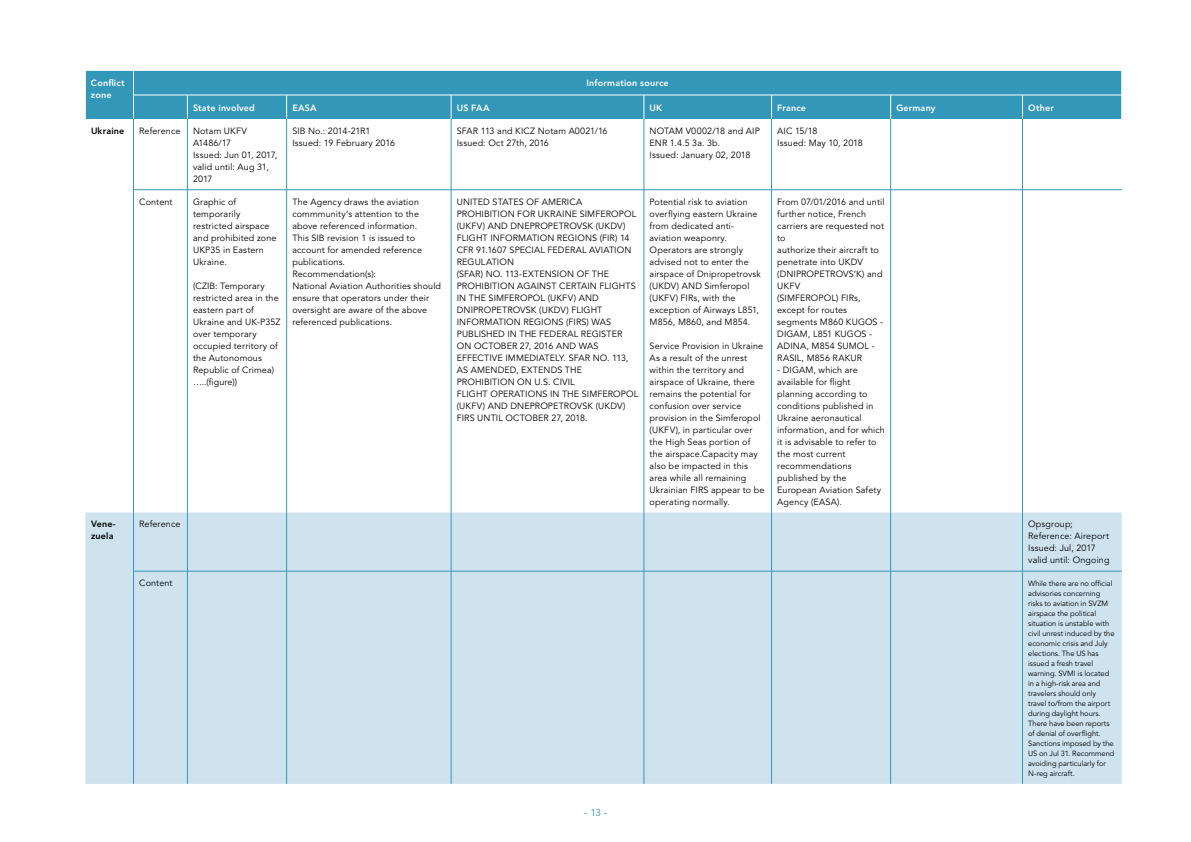
<style>
.page{position:relative;width:1191px;height:842px;background:#fff}
.page>*{position:absolute;margin:0;border:0;box-sizing:border-box;transform-origin:0 0}
.t1{font:10px "Avenir LT Std";color:#3397b9}
.t2{font:9px/12px "Avenir LT Std";letter-spacing:.015em;color:#000}
.t3{font:800 9px/12px "Avenir LT Std";letter-spacing:.02em;color:#fff}
.t4{font:800 9px/12px "Avenir LT Std";letter-spacing:.02em;color:#000}
.t5{font:7.5px/10px "Avenir LT Std";letter-spacing:-.005em;color:#000}
</style>
<div class="page">
<div style="left:86px;top:71px;width:1035px;height:48px;background:#3397b9"></div>
<svg style="left:134px;top:119px;width:987px;height:393px"></svg>
<div style="left:85px;top:512px;width:1036px;height:272px;background:#cfe3ee"></div>
<div style="left:134px;top:572px;width:987px;height:212px;background:#cfe3ee"></div>
<svg style="left:85px;top:71px;width:1px;height:48px"></svg>
<svg style="left:133px;top:71px;width:1px;height:48px"></svg>
<svg style="left:187px;top:96px;width:1px;height:23px"></svg>
<svg style="left:286px;top:96px;width:1px;height:23px"></svg>
<svg style="left:451px;top:96px;width:1px;height:23px"></svg>
<svg style="left:643px;top:96px;width:1px;height:23px"></svg>
<svg style="left:771px;top:96px;width:1px;height:23px"></svg>
<svg style="left:890px;top:96px;width:1px;height:23px"></svg>
<svg style="left:1022px;top:96px;width:1px;height:23px"></svg>
<svg style="left:1121px;top:71px;width:1px;height:48px"></svg>
<hr style="left:187px;top:512px;width:1px;height:59px;background:#3397b9">
<hr style="left:286px;top:512px;width:1px;height:59px;background:#3397b9">
<hr style="left:451px;top:512px;width:1px;height:59px;background:#3397b9">
<hr style="left:644px;top:512px;width:1px;height:59px;background:#3397b9">
<hr style="left:771px;top:512px;width:1px;height:59px;background:#3397b9">
<hr style="left:890px;top:512px;width:1px;height:59px;background:#3397b9">
<hr style="left:1022px;top:512px;width:1px;height:59px;background:#3397b9">
<hr style="left:133px;top:95px;width:54px;height:1px;background:#fff">
<hr style="left:187px;top:95px;width:100px;height:1px;background:#fff">
<hr style="left:287px;top:95px;width:164px;height:1px;background:#fff">
<hr style="left:451px;top:95px;width:193px;height:1px;background:#fff">
<hr style="left:644px;top:95px;width:127px;height:1px;background:#fff">
<hr style="left:771px;top:95px;width:119px;height:1px;background:#fff">
<hr style="left:890px;top:95px;width:132px;height:1px;background:#fff">
<hr style="left:1022px;top:95px;width:100px;height:1px;background:#fff">
<hr style="left:133px;top:119px;width:1px;height:71px;background:#3397b9">
<hr style="left:187px;top:119px;width:1px;height:71px;background:#3397b9">
<hr style="left:286px;top:119px;width:1px;height:71px;background:#3397b9">
<hr style="left:451px;top:119px;width:1px;height:71px;background:#3397b9">
<hr style="left:644px;top:119px;width:1px;height:71px;background:#3397b9">
<hr style="left:771px;top:119px;width:1px;height:71px;background:#3397b9">
<hr style="left:890px;top:119px;width:1px;height:71px;background:#3397b9">
<hr style="left:1022px;top:119px;width:1px;height:71px;background:#3397b9">
<hr style="left:133px;top:190px;width:1px;height:322px;background:#3397b9">
<hr style="left:187px;top:190px;width:1px;height:322px;background:#3397b9">
<hr style="left:286px;top:190px;width:1px;height:322px;background:#3397b9">
<hr style="left:451px;top:190px;width:1px;height:322px;background:#3397b9">
<hr style="left:644px;top:190px;width:1px;height:322px;background:#3397b9">
<hr style="left:771px;top:190px;width:1px;height:322px;background:#3397b9">
<hr style="left:890px;top:190px;width:1px;height:322px;background:#3397b9">
<hr style="left:1022px;top:190px;width:1px;height:322px;background:#3397b9">
<hr style="left:187px;top:571px;width:1px;height:213px;background:#3397b9">
<hr style="left:286px;top:571px;width:1px;height:213px;background:#3397b9">
<hr style="left:451px;top:571px;width:1px;height:213px;background:#3397b9">
<hr style="left:644px;top:571px;width:1px;height:213px;background:#3397b9">
<hr style="left:771px;top:571px;width:1px;height:213px;background:#3397b9">
<hr style="left:890px;top:571px;width:1px;height:213px;background:#3397b9">
<hr style="left:1022px;top:571px;width:1px;height:213px;background:#3397b9">
<hr style="left:133px;top:571px;width:54px;height:1px;background:#3397b9">
<hr style="left:187px;top:571px;width:100px;height:1px;background:#3397b9">
<hr style="left:287px;top:571px;width:164px;height:1px;background:#3397b9">
<hr style="left:451px;top:571px;width:193px;height:1px;background:#3397b9">
<hr style="left:644px;top:571px;width:127px;height:1px;background:#3397b9">
<hr style="left:771px;top:571px;width:119px;height:1px;background:#3397b9">
<hr style="left:890px;top:571px;width:132px;height:1px;background:#3397b9">
<hr style="left:1022px;top:571px;width:99px;height:1px;background:#3397b9">
<hr style="left:133px;top:190px;width:54px;height:1px;background:#3397b9">
<hr style="left:187px;top:190px;width:100px;height:1px;background:#3397b9">
<hr style="left:287px;top:190px;width:164px;height:1px;background:#3397b9">
<hr style="left:451px;top:190px;width:193px;height:1px;background:#3397b9">
<hr style="left:644px;top:190px;width:127px;height:1px;background:#3397b9">
<hr style="left:771px;top:190px;width:119px;height:1px;background:#3397b9">
<hr style="left:890px;top:190px;width:132px;height:1px;background:#3397b9">
<hr style="left:1022px;top:190px;width:99px;height:1px;background:#3397b9">
<hr style="left:133px;top:512px;width:1px;height:59px;background:#3397b9">
<hr style="left:133px;top:571px;width:1px;height:213px;background:#3397b9">
<p class="t3" style="left:91px;top:77px;width:35px">Conflict zone</p>
<p class="t3" style="left:586px;top:77px;width:84px">Information source</p>
<p class="t3" style="left:193px;top:101px;width:63px">State involved</p>
<p class="t3" style="left:292px;top:101px;width:26px">EASA</p>
<p class="t3" style="left:457px;top:101px;width:34px">US FAA</p>
<p class="t3" style="left:649px;top:101px;width:14px">UK</p>
<p class="t3" style="left:777px;top:101px;width:30px">France</p>
<p class="t3" style="left:896px;top:101px;width:41px">Germany</p>
<p class="t3" style="left:1028px;top:101px;width:27px">Other</p>
<p class="t4" style="left:91px;top:125px;width:35px">Ukraine</p>
<p class="t2" style="left:139px;top:125px;width:43px">Reference</p>
<p class="t2" style="left:193px;top:125px;width:86px">Notam UKFV<br>A1486/17<br>Issued: Jun 01, 2017, valid until: Aug 31,<br>2017</p>
<p class="t2" style="left:292px;top:125px;width:104px">SIB No.: 2014-21R1<br>Issued: 19 February 2016</p>
<p class="t2" style="left:457px;top:125px;width:152px">SFAR 113 and KICZ Notam A0021/16<br>Issued: Oct 27th, 2016</p>
<p class="t2" style="left:649px;top:125px;width:112px">NOTAM V0002/18 and AIP<br>ENR 1.4.5 3a. 3b.<br>Issued: January 02, 2018</p>
<p class="t2" style="left:777px;top:125px;width:87px">AIC 15/18<br>Issued: May 10, 2018</p>
<p class="t2" style="left:139px;top:196px;width:35px">Content</p>
<p class="t2" style="left:193px;top:196px;width:85px">Graphic of temporarily restricted airspace and prohibited zone<br>UKP35 in Eastern<br>Ukraine.</p>
<p class="t2" style="left:193px;top:280px;width:89px">(CZIB: Temporary restricted area in the eastern part of<br>Ukraine and UK-P35Z over temporary occupied territory of the Autonomous<br>Republic of Crimea) …..(figure))</p>
<p class="t2" style="left:777px;top:196px;width:109px">From 07/01/2016 and until further notice, French carriers are requested not to<br>authorize their aircraft to penetrate into UKDV (DNIPROPETROVS’K) and<br>UKFV<br>(SIMFEROPOL) FIRs, except for routes segments M860 KUGOS -<br>DIGAM, L851 KUGOS -<br>ADINA, M854 SUMOL -<br>RASIL, M856 RAKUR</p>
<p class="t2" style="left:777px;top:364px;width:109px">- DIGAM, which are available for flight planning according to conditions published in<br>Ukraine aeronautical information, and for which it is advisable to refer to the most current recommendations published by the<br>European Aviation Safety<br>Agency (EASA).</p>
<p class="t2" style="left:292px;top:196px;width:150px">The Agency draws the aviation commmunity’s attention to the above referenced information.<br>This SIB revision 1 is issued to account for amended reference publications.<br>Recommendation(s):<br>National Aviation Authorities should ensure that operators under their oversight are aware of the above referenced publications.</p>
<p class="t2" style="left:457px;top:196px;width:183px">UNITED STATES OF AMERICA<br>PROHIBITION FOR UKRAINE SIMFEROPOL (UKFV) AND DNEPROPETROVSK (UKDV)<br>FLIGHT INFORMATION REGIONS (FIR) 14<br>CFR 91.1607 SPECIAL FEDERAL AVIATION<br>REGULATION<br>(SFAR) NO. 113-EXTENSION OF THE<br>PROHIBITION AGAINST CERTAIN FLIGHTS<br>IN THE SIMFEROPOL (UKFV) AND<br>DNIPROPETROVSK (UKDV) FLIGHT<br>INFORMATION REGIONS (FIRS) WAS<br>PUBLISHED IN THE FEDERAL REGISTER<br>ON OCTOBER 27, 2016 AND WAS<br>EFFECTIVE IMMEDIATELY. SFAR NO. 113,<br>AS AMENDED, EXTENDS THE<br>PROHIBITION ON U.S. CIVIL<br>FLIGHT OPERATIONS IN THE SIMFEROPOL (UKFV) AND DNEPROPETROVSK (UKDV)<br>FIRS UNTIL OCTOBER 27, 2018.</p>
<p class="t2" style="left:649px;top:196px;width:113px">Potential risk to aviation overflying eastern Ukraine from dedicated anti&shy;aviation weaponry.<br>Operators are strongly advised not to enter the airspace of Dnipropetrovsk (UKDV) AND Simferopol (UKFV) FIRs, with the exception of Airways L851,<br>M856, M860, and M854.</p>
<p class="t2" style="left:649px;top:340px;width:116px">Service Provision in Ukraine<br>As a result of the unrest within the territory and airspace of Ukraine, there remains the potential for confusion over service provision in the Simferopol (UKFV), in particular over the High Seas portion of the airspace.Capacity may also be impacted in this area while all remaining<br>Ukrainian FIRS appear to be operating normally.</p>
<p class="t4" style="left:91px;top:518px;width:26px">Vene&shy;zuela</p>
<p class="t2" style="left:139px;top:518px;width:43px">Reference</p>
<p class="t2" style="left:1028px;top:518px;width:83px">Opsgroup;<br>Reference: Aireport<br>Issued: Jul, 2017 valid until: Ongoing</p>
<p class="t2" style="left:139px;top:577px;width:35px">Content</p>
<p class="t5" style="left:1028px;top:579px;width:88px">While there are no official advisories concerning risks to aviation in SVZM airspace the political situation is unstable with civil unrest induced by the economic crisis and July elections. The US has issued a fresh travel warning. SVMI is located in a high-risk area and travelers should only travel to/from the airport during daylight hours.<br>There have been reports of denial of overflight.<br>Sanctions imposed by the<br>US on Jul 31. Recommend avoiding particularly for<br>N-reg aircraft.</p>
<p class="t1" style="left:584px;top:807px;width:25px">- 13 -</p>
</div>
